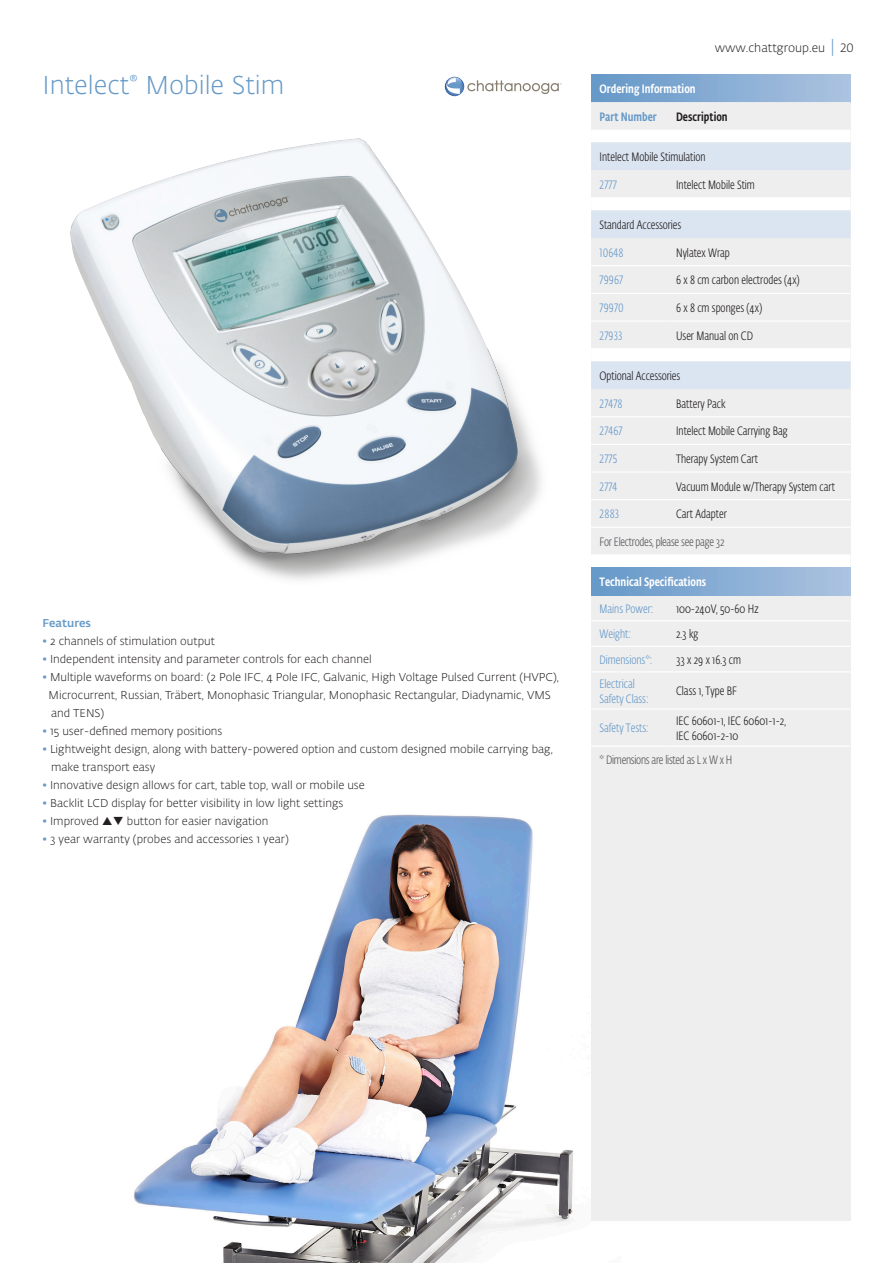
<style>
.page{position:relative;width:893px;height:1263px;background:#fff}
.page>*{position:absolute;margin:0;border:0;box-sizing:border-box;transform-origin:0 0}
.ProductName{font:300 25.5px "Fedra Sans Alt Pro";color:#679ac8}
.Table_Description{font:300 12px "Fe Sa Cond Alt Pro";color:#231f20}
.Table_number{font:300 12px/15px "Fe Sa Cond Alt Pro";color:#679ac8}
.t1{font:300 12px "Fe Sa Cond Alt Pro";letter-spacing:-.02em;color:#57585a}
.t2{font:500 12px "Fe Sa Cond Alt Pro";color:#fff}
.OrderInfo_Body_2_Pro{font:300 12px "Fe Sa Cond Alt Pro";letter-spacing:-.005em;color:#231f20}
.t3{font:300 12px "Fedra Sans Alt Pro";color:#231f20}
.t4{font:500 12px "Fe Sa Cond Alt Pro";color:#231f20}
.t5{font:500 12px "Fe Sa Cond Alt Pro";color:#679ac8}
.Bullets{font:300 11.25px/18px "Fedra Sans Alt Pro";color:#231f20}
.Features{font:500 11.25px "Fedra Sans Alt Pro";color:#679ac8}
.s1{color:#679ac8}
.s2{font-weight:400;font-size:17.4px;color:#679ac8}
</style>
<div class="page">
<img style="left:134px;top:814px;width:486px;height:449px">
<svg style="left:445px;top:77px;width:19px;height:19px"></svg>
<svg style="left:445px;top:77px;width:117px;height:17px"></svg>
<div style="left:591px;top:74px;width:259px;height:1146px;background:#eeeeef"></div>
<div style="left:591px;top:74px;width:259px;height:28px;background:linear-gradient(to right,#6498c8,#acc3e0)"></div>
<div style="left:591px;top:130px;width:259px;height:12px;background:#fff"></div>
<div style="left:591px;top:143px;width:259px;height:27px;background:#dbe5f2"></div>
<svg style="left:591px;top:198px;width:259px;height:398px"></svg>
<div style="left:591px;top:568px;width:259px;height:27px;background:linear-gradient(to right,#6498c8,#acc3e0)"></div>
<hr style="left:591px;top:197px;width:77px;height:1px;background:#fff">
<hr style="left:668px;top:197px;width:182px;height:1px;background:#fff">
<hr style="left:591px;top:265px;width:77px;height:1px;background:#fff">
<hr style="left:668px;top:265px;width:182px;height:1px;background:#fff">
<hr style="left:591px;top:293px;width:77px;height:1px;background:#fff">
<hr style="left:668px;top:293px;width:182px;height:1px;background:#fff">
<hr style="left:591px;top:320px;width:77px;height:2px;background:#fff">
<hr style="left:668px;top:320px;width:182px;height:2px;background:#fff">
<hr style="left:591px;top:348px;width:77px;height:1px;background:#fff">
<hr style="left:668px;top:348px;width:182px;height:1px;background:#fff">
<hr style="left:591px;top:416px;width:77px;height:1px;background:#fff">
<hr style="left:668px;top:416px;width:182px;height:1px;background:#fff">
<hr style="left:591px;top:444px;width:77px;height:1px;background:#fff">
<hr style="left:668px;top:444px;width:182px;height:1px;background:#fff">
<hr style="left:591px;top:471px;width:77px;height:2px;background:#fff">
<hr style="left:668px;top:471px;width:182px;height:2px;background:#fff">
<hr style="left:591px;top:620px;width:77px;height:1px;background:#fff">
<hr style="left:668px;top:620px;width:182px;height:1px;background:#fff">
<hr style="left:591px;top:646px;width:77px;height:1px;background:#fff">
<hr style="left:668px;top:646px;width:182px;height:1px;background:#fff">
<hr style="left:591px;top:671px;width:77px;height:1px;background:#fff">
<hr style="left:668px;top:671px;width:182px;height:1px;background:#fff">
<hr style="left:591px;top:708px;width:77px;height:1px;background:#fff">
<hr style="left:668px;top:708px;width:182px;height:1px;background:#fff">
<hr style="left:591px;top:745px;width:77px;height:2px;background:#fff">
<hr style="left:668px;top:745px;width:182px;height:2px;background:#fff">
<hr style="left:591px;top:499px;width:77px;height:1px;background:#fff">
<hr style="left:668px;top:499px;width:182px;height:1px;background:#fff">
<hr style="left:591px;top:527px;width:77px;height:1px;background:#fff">
<hr style="left:668px;top:527px;width:182px;height:1px;background:#fff">
<hr style="left:591px;top:554px;width:77px;height:1px;background:#fff">
<hr style="left:668px;top:554px;width:182px;height:1px;background:#fff">
<img style="left:70px;top:138px;width:471px;height:442px">
<p class="ProductName" style="left:43px;top:68px;width:243px">Intelect<sup>®</sup> Mobile Stim</p>
<p class="Features" style="left:43px;top:614px;width:50px">Features</p>
<p class="Bullets" style="left:43px;top:632px;width:174px"><span class="s1">•</span> 2 channels of stimulation output</p>
<p class="Bullets" style="left:43px;top:650px;width:331px"><span class="s1">•</span> Independent intensity and parameter controls for each channel</p>
<p class="Bullets" style="left:43px;top:668px;width:518px"><span class="s1">•</span> Multiple waveforms on board: (2 Pole IFC, 4 Pole IFC, Galvanic, High Voltage Pulsed Current (HVPC),</p>
<p class="Bullets" style="left:49px;top:686px;width:504px">Microcurrent, Russian, Träbert, Monophasic Triangular, Monophasic Rectangular, Diadynamic, VMS and TENS)</p>
<p class="Bullets" style="left:43px;top:722px;width:181px"><span class="s1">•</span> 15 user-defined memory positions</p>
<p class="Bullets" style="left:51px;top:740px;width:503px;text-indent:-9px"><span class="s1">•</span> Lightweight design, along with battery-powered option and custom designed mobile carrying bag, make transport easy</p>
<p class="Bullets" style="left:43px;top:776px;width:324px"><span class="s1">•</span> Innovative design allows for cart, table top, wall or mobile use</p>
<p class="Bullets" style="left:43px;top:794px;width:302px"><span class="s1">•</span> Backlit LCD display for better visibility in low light settings</p>
<p class="Bullets" style="left:43px;top:812px;width:227px"><span class="s1">•</span> Improved ❑ button for easier navigation</p>
<p class="Bullets" style="left:43px;top:830px;width:248px"><span class="s1">•</span> 3 year warranty (probes and accessories 1 year)</p>
<p class="t3" style="left:715px;top:39px;width:141px">www.chattgroup.eu <span class="s2">|</span> 20</p>
<p class="t2" style="left:600px;top:80px;width:98px">Ordering Information</p>
<p class="t5" style="left:600px;top:108px;width:59px">Part Number</p>
<p class="t4" style="left:676px;top:108px;width:53px">Description</p>
<p class="Table_Description" style="left:600px;top:149px;width:108px">Intelect Mobile Stimulation</p>
<p class="Table_number" style="left:600px;top:177px;width:19px">2777</p>
<p class="Table_Description" style="left:676px;top:176px;width:80px">Intelect Mobile Stim</p>
<p class="OrderInfo_Body_2_Pro" style="left:600px;top:217px;width:83px">Standard Accessories</p>
<p class="Table_number" style="left:600px;top:245px;width:25px">10648</p>
<p class="Table_Description" style="left:676px;top:245px;width:55px">Nylatex Wrap</p>
<p class="Table_number" style="left:600px;top:272px;width:25px">79967</p>
<p class="Table_Description" style="left:676px;top:272px;width:125px">6 x 8 cm carbon electrodes (4x)</p>
<p class="Table_number" style="left:600px;top:300px;width:26px">79970</p>
<p class="Table_Description" style="left:676px;top:300px;width:88px">6 x 8 cm sponges (4x)</p>
<p class="Table_number" style="left:600px;top:328px;width:24px">27933</p>
<p class="Table_Description" style="left:676px;top:327px;width:78px">User Manual on CD</p>
<p class="OrderInfo_Body_2_Pro" style="left:600px;top:368px;width:82px">Optional Accessories</p>
<p class="Table_number" style="left:600px;top:396px;width:24px">27478</p>
<p class="Table_Description" style="left:676px;top:395px;width:51px">Battery Pack</p>
<p class="Table_number" style="left:600px;top:423px;width:24px">27467</p>
<p class="Table_Description" style="left:676px;top:423px;width:113px">Intelect Mobile Carrying Bag</p>
<p class="Table_number" style="left:600px;top:451px;width:19px">2775</p>
<p class="Table_Description" style="left:676px;top:451px;width:83px">Therapy System Cart</p>
<p class="Table_number" style="left:600px;top:479px;width:19px">2774</p>
<p class="Table_Description" style="left:676px;top:478px;width:160px">Vacuum Module w/Therapy System cart</p>
<p class="Table_number" style="left:600px;top:506px;width:21px">2883</p>
<p class="Table_Description" style="left:676px;top:506px;width:52px">Cart Adapter</p>
<p class="t1" style="left:600px;top:534px;width:127px">For Electrodes, please see page 32</p>
<p class="t2" style="left:600px;top:573px;width:108px">Technical Specifications</p>
<p class="Table_number" style="left:600px;top:601px;width:55px">Mains Power:</p>
<p class="Table_Description" style="left:676px;top:601px;width:84px">100-240V, 50-60 Hz</p>
<p class="Table_number" style="left:600px;top:626px;width:33px">Weight:</p>
<p class="Table_Description" style="left:676px;top:626px;width:24px">2.3 kg</p>
<p class="Table_number" style="left:600px;top:652px;width:54px">Dimensions*:</p>
<p class="Table_Description" style="left:676px;top:652px;width:66px">33 x 29 x 16.3 cm</p>
<p class="Table_number" style="left:600px;top:676px;width:50px">Electrical<br>Safety Class:</p>
<p class="Table_Description" style="left:676px;top:683px;width:62px">Class 1, Type BF</p>
<p class="Table_number" style="left:600px;top:720px;width:51px">Safety Tests:</p>
<p class="Table_Description" style="left:676px;top:713px;width:111px">IEC 60601-1, IEC 60601-1-2,</p>
<p class="Table_Description" style="left:676px;top:728px;width:64px">IEC 60601-2-10</p>
<p class="t1" style="left:600px;top:751px;width:134px">* Dimensions are listed as L x W x H</p>
</div>
